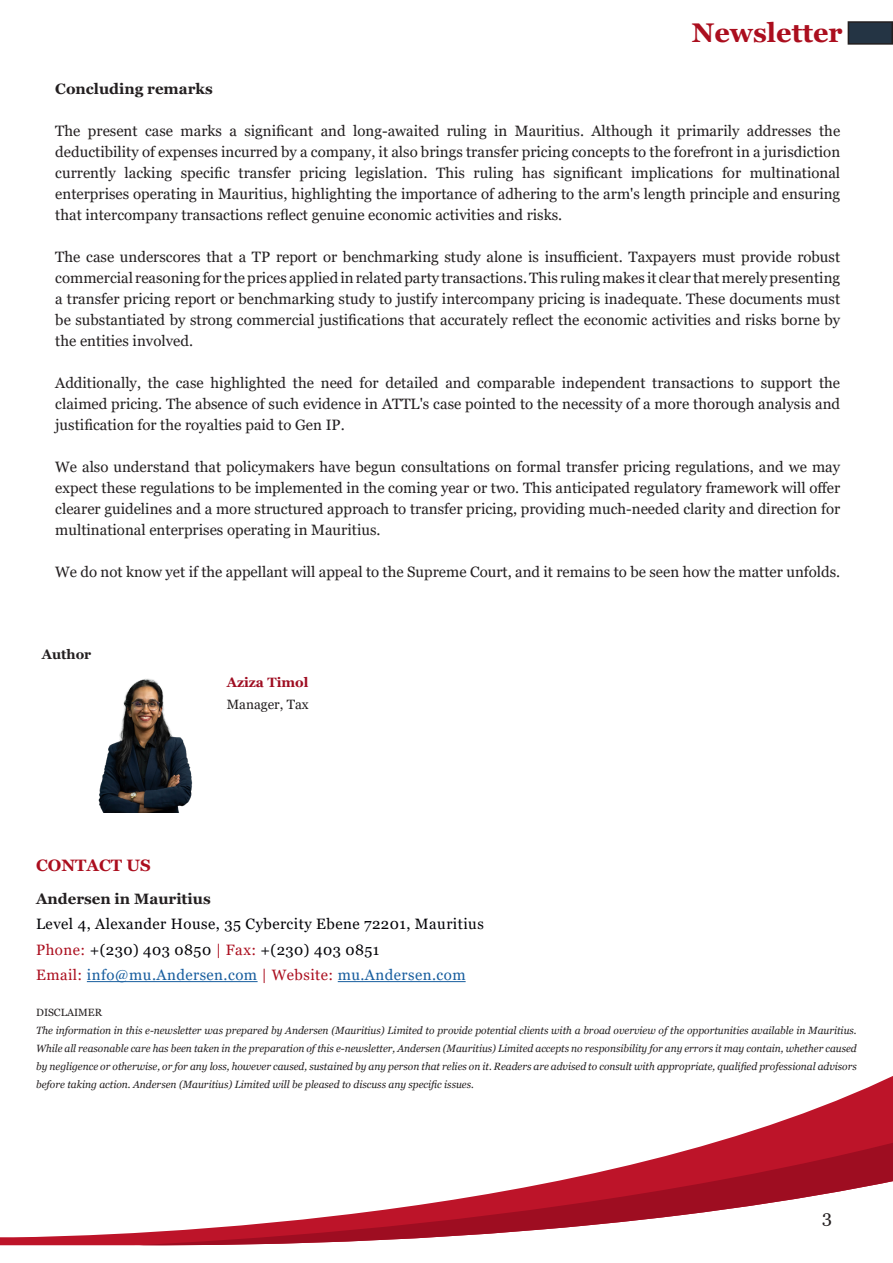
<style>
.page{position:relative;width:893px;height:1263px;background:#fff}
.page>*{position:absolute;margin:0;border:0;box-sizing:border-box;transform-origin:0 0}
.t1{font:700 27px "Georgia";color:#ab0e1e}
.t2{font:18px "Georgia";color:#231f20}
.t3{font:700 16.5px "Georgia";color:#ab0e1e}
.t4{font:15px/21px "Georgia";color:#231f20;text-align:justify}
.Body_Text{font:15px "Georgia";letter-spacing:.03em;color:#020206}
.Body_Text-2{font:15px "Georgia";letter-spacing:.03em;color:#175d9e}
.t5{font:700 15px "Georgia";color:#231f20}
.t6{font:13.5px "Georgia";color:#231f20}
.t7{font:700 13.5px "Georgia";color:#9e0d21}
.t8{font:700 13.5px "Georgia";color:#231f20}
.t9{font:italic 10.5px/18px "Georgia";color:#231f20;text-align:justify}
.t10{font:10.5px "Georgia";color:#231f20}
.s1{color:#ab0e1e}
</style>
<div class="page">
<div style="left:848px;top:22px;width:44px;height:22px;background:#243444"></div>
<div style="left:848px;top:21px;width:45px;height:24px;border:2px solid #231f20"></div>
<svg style="left:0;top:1232px;width:140px;height:14px;fill:#bd1429"></svg>
<svg style="left:140px;top:1076px;width:753px;height:170px"></svg>
<img style="left:98px;top:678px;width:95px;height:135px">
<hr style="left:87px;top:981px;width:171px;height:1px;background:#175d9e">
<hr style="left:338px;top:981px;width:128px;height:1px;background:#175d9e">
<p class="t1" style="left:692px;top:15px;width:152px">Newsletter</p>
<p class="t5" style="left:55px;top:79px;width:159px">Concluding remarks</p>
<p class="t4" style="left:55px;top:120px;width:786px">The present case marks a significant and long-awaited ruling in Mauritius. Although it primarily addresses the deductibility of expenses incurred by a company, it also brings transfer pricing concepts to the forefront in a jurisdiction currently lacking specific transfer pricing legislation. This ruling has significant implications for multinational enterprises operating in Mauritius, highlighting the importance of adhering to the arm's length principle and ensuring that intercompany transactions reflect genuine economic activities and risks.</p>
<p class="t4" style="left:55px;top:246px;width:786px">The case underscores that a TP report or benchmarking study alone is insufficient. Taxpayers must provide robust commercial reasoning for the prices applied in related party transactions. This ruling makes it clear that merely presenting a transfer pricing report or benchmarking study to justify intercompany pricing is inadequate. These documents must be substantiated by strong commercial justifications that accurately reflect the economic activities and risks borne by the entities involved.</p>
<p class="t4" style="left:55px;top:372px;width:786px">Additionally, the case highlighted the need for detailed and comparable independent transactions to support the claimed pricing. The absence of such evidence in ATTL's case pointed to the necessity of a more thorough analysis and justification for the royalties paid to Gen IP.</p>
<p class="t4" style="left:55px;top:456px;width:786px">We also understand that policymakers have begun consultations on formal transfer pricing regulations, and we may expect these regulations to be implemented in the coming year or two. This anticipated regulatory framework will offer clearer guidelines and a more structured approach to transfer pricing, providing much-needed clarity and direction for multinational enterprises operating in Mauritius.</p>
<p class="t4" style="left:55px;top:561px;width:786px">We do not know yet if the appellant will appeal to the Supreme Court, and it remains to be seen how the matter unfolds.</p>
<p class="t8" style="left:42px;top:645px;width:51px">Author</p>
<p class="t7" style="left:227px;top:673px;width:83px">Aziza Timol</p>
<p class="t6" style="left:227px;top:696px;width:83px">Manager, Tax</p>
<p class="t3" style="left:36px;top:854px;width:116px">CONTACT US</p>
<p class="t5" style="left:36px;top:889px;width:176px">Andersen in Mauritius</p>
<p class="Body_Text" style="left:36px;top:915px;width:449px">Level 4, Alexander House, 35 Cybercity Ebene 72201, Mauritius</p>
<p class="Body_Text" style="left:36px;top:940px;width:345px"><span class="s1">Phone:</span> +(230) 403 0850 <span class="s1">| Fax:</span> +(230) 403 0851</p>
<p class="Body_Text-2" style="left:36px;top:966px;width:431px"><span class="s1">Email:</span> info@mu.Andersen.com <span class="s1">| Website:</span> mu.Andersen.com</p>
<p class="t10" style="left:36px;top:1006px;width:68px">DISCLAIMER</p>
<p class="t9" style="left:36px;top:1022px;width:822px">The information in this e-newsletter was prepared by Andersen (Mauritius) Limited to provide potential clients with a broad overview of the opportunities available in Mauritius.<br>While all reasonable care has been taken in the preparation of this e-newsletter, Andersen (Mauritius) Limited accepts no responsibility for any errors it may contain, whether caused by negligence or otherwise, or for any loss, however caused, sustained by any person that relies on it. Readers are advised to consult with appropriate, qualified professional advisors before taking action. Andersen (Mauritius) Limited will be pleased to discuss any specific issues.</p>
<p class="t2" style="left:822px;top:1205px;width:11px">3</p>
</div>
